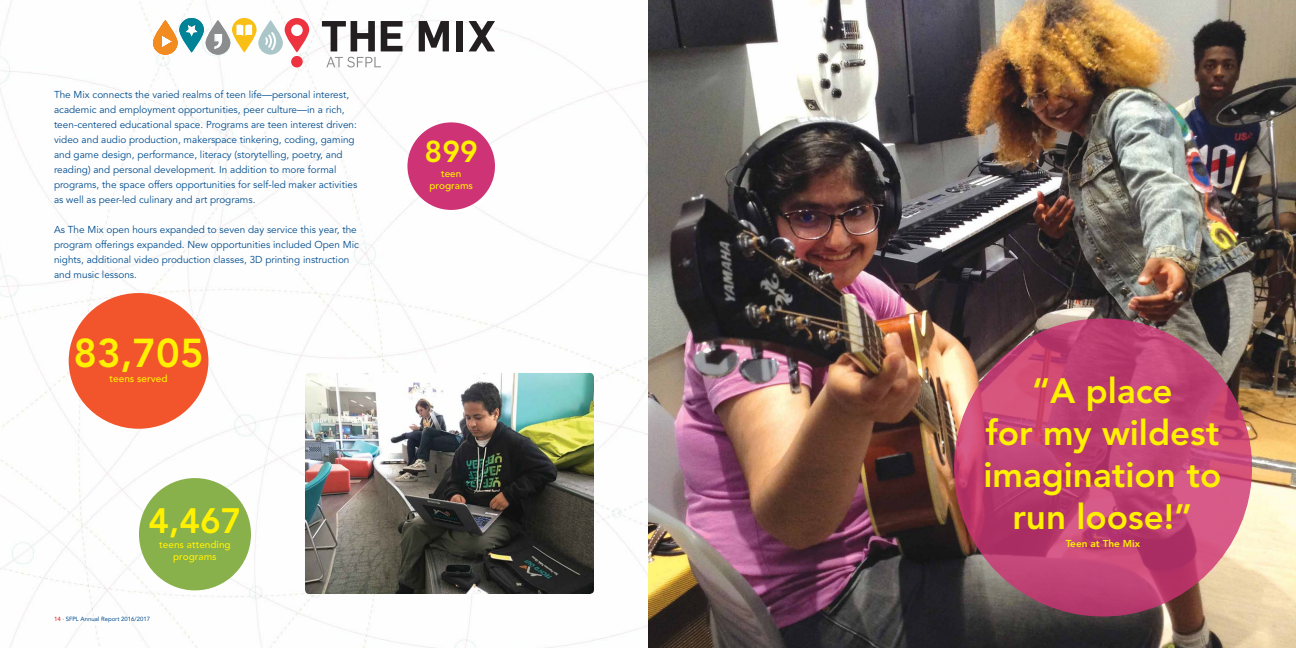
<style>
.page{position:relative;width:1296px;height:648px;background:#fff}
.page>*{position:absolute;margin:0;border:0;box-sizing:border-box;transform-origin:0 0}
.t1{font:800 40px "Avenir";color:#fff101}
.t2{font:800 35px/42px "Avenir";color:#fff101;text-align:center}
.t3{font:800 30px "Avenir";color:#fff101}
.t4{font:10px/15px "Avenir";color:#004c8e}
.t5{font:500 10px "Avenir";color:#fff101}
.t6{font:800 10px "Avenir";color:#fff101}
.t7{font:6px "Avenir";color:#004c8e}
.s1{font-weight:500;color:#e42625}
</style>
<div class="page">
<img style="left:0;top:0;width:1296px;height:648px">
<svg style="left:954px;top:318px;width:298px;height:299px;background:#c14273"></svg>
<svg style="left:326px;top:57px;width:55px;height:11px"></svg>
<svg style="left:322px;top:21px;width:53px;height:30px"></svg>
<svg style="left:381px;top:21px;width:22px;height:30px"></svg>
<svg style="left:419px;top:21px;width:30px;height:30px"></svg>
<div style="left:456px;top:21px;width:7px;height:30px;background:#231f20"></div>
<svg style="left:469px;top:21px;width:26px;height:30px"></svg>
<svg style="left:153px;top:18px;width:156px;height:37px"></svg>
<div style="left:291px;top:56px;width:12px;height:11px;background:#ee3340;border-radius:50%"></div>
<div style="left:69px;top:293px;width:139px;height:136px;background:#f2552c;border-radius:50%"></div>
<div style="left:407px;top:122px;width:88px;height:88px;background:#ce3375;border-radius:50%"></div>
<div style="left:139px;top:478px;width:112px;height:112px;background:#88b04b;border-radius:50%"></div>
<img style="left:305px;top:373px;width:289px;height:221px">
<p class="t4" style="left:54px;top:87px;width:304px">The Mix connects the varied realms of teen life—personal interest, academic and employment opportunities, peer culture—in a rich, teen-centered educational space. Programs are teen interest driven: video and audio production, makerspace tinkering, coding, gaming and game design, performance, literacy (storytelling, poetry, and reading) and personal development. In addition to more formal</p>
<p class="t4" style="left:54px;top:177px;width:305px">programs, the space offers opportunities for self-led maker activities as well as peer-led culinary and art programs.</p>
<p class="t4" style="left:54px;top:222px;width:307px">As The Mix open hours expanded to seven day service this year, the program offerings expanded. New opportunities included Open Mic nights, additional video production classes, 3D printing instruction and music lessons.</p>
<p class="t1" style="left:73px;top:329px;width:132px">83,705</p>
<p class="t5" style="left:110px;top:373px;width:59px">teens served</p>
<p class="t2" style="left:148px;top:500px;width:95px">4,467</p>
<p class="t5" style="left:159px;top:539px;width:73px">teens attending</p>
<p class="t5" style="left:173px;top:551px;width:45px">programs</p>
<p class="t7" style="left:54px;top:616px;width:98px"><span class="s1">14</span> · SFPL Annual Report 2016/2017</p>
<p class="t3" style="left:425px;top:134px;width:55px">899</p>
<p class="t5" style="left:441px;top:168px;width:22px">teen</p>
<p class="t5" style="left:429px;top:180px;width:45px">programs</p>
<p class="t2" style="left:983px;top:370px;width:239px">“A place<br>for my wildest imagination to run loose!”</p>
<p class="t6" style="left:1066px;top:538px;width:76px">Teen at The Mix</p>
</div>
